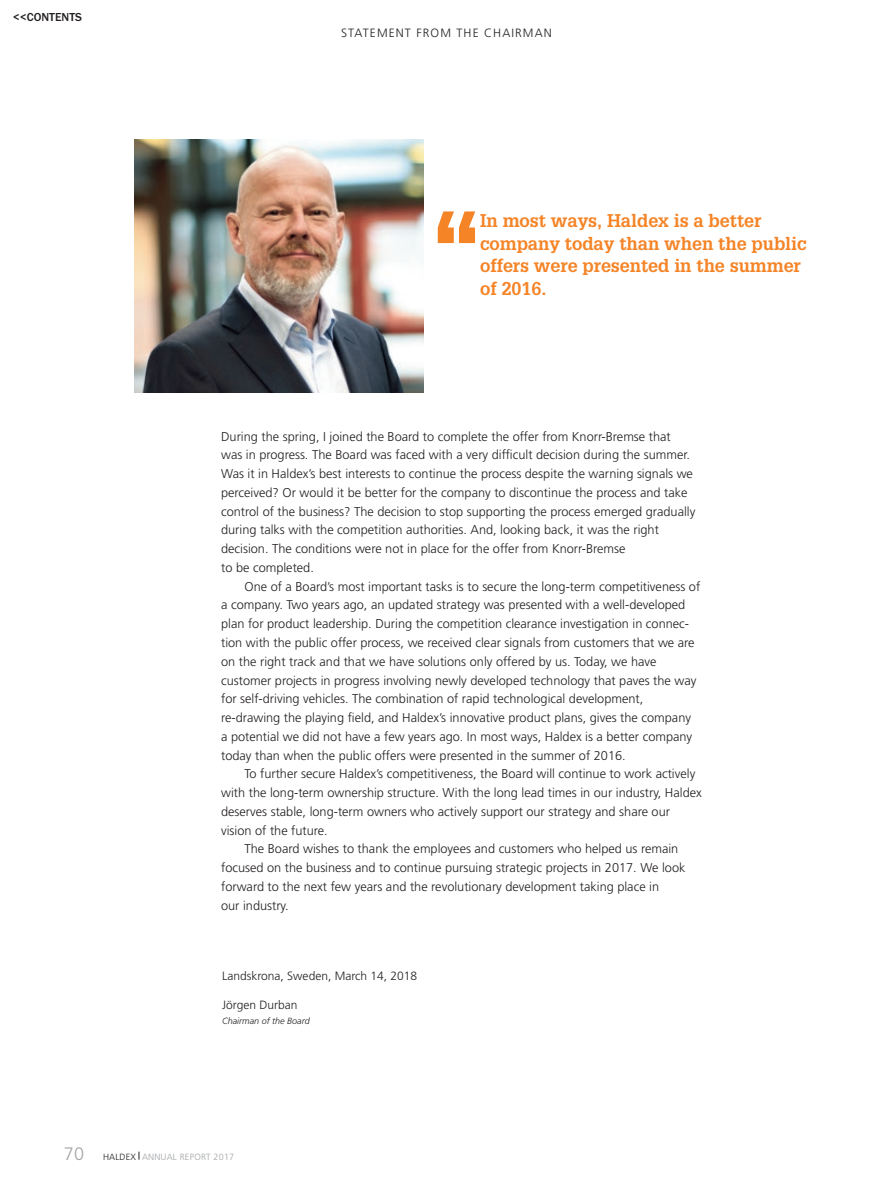
<style>
.page{position:relative;width:893px;height:1191px;background:#fff}
.page>*{position:absolute;margin:0;border:0;box-sizing:border-box;transform-origin:0 0}
.t1{font:700 117.9px "Glypha LT Std";color:#f58427}
.t2{font:700 18px/22.5px "Glypha LT Std";letter-spacing:-.005em;color:#f58427}
.t3{font:300 18px "Frutiger LT";color:#a1a3a6}
.t4{font:300 12.75px/18.8px "Frutiger LT";color:#231f20}
.t5{font:300 12px "Frutiger LT";color:#231f20}
.t6{font:300 12px "Frutiger LT";letter-spacing:.09em;color:#231f20}
.t7{font:500 12px "ITC Franklin Gothic Std";color:#231f20}
.t8{font:300 9px "Frutiger LT";letter-spacing:.02em;color:#a1a3a6}
.t9{font:italic 300 9px "Frutiger LT Std";color:#231f20}
.s1{color:#231f20}
</style>
<div class="page">
<img style="left:135px;top:139px;width:288px;height:253px">
<p class="t7" style="left:13px;top:10px;width:71px">&lt;&lt;CONTENTS</p>
<p class="t6" style="left:341px;top:26px;width:212px">STATEMENT FROM THE CHAIRMAN</p>
<h1 class="t1" style="left:483px;top:272px;width:55px;rotate:-180deg">’’</h1>
<h2 class="t2" style="left:480px;top:209px;width:328px">In most ways, Haldex is a better company today than when the public offers were presented in the summer of 2016.</h2>
<p class="t4" style="left:221px;top:427px;width:476px">During the spring, I joined the Board to complete the offer from Knorr-Bremse that<br>was in progress. The Board was faced with a very difficult decision during the summer.<br>Was it in Haldex’s best interests to continue the process despite the warning signals we perceived? Or would it be better for the company to discontinue the process and take control of the business? The decision to stop supporting the process emerged gradually during talks with the competition authorities. And, looking back, it was the right decision. The conditions were not in place for the offer from Knorr-Bremse<br>to be completed.</p>
<p class="t4" style="left:221px;top:577px;width:481px;text-indent:23px">One of a Board’s most important tasks is to secure the long-term competitiveness of a company. Two years ago, an updated strategy was presented with a well-developed plan for product leadership. During the competition clearance investigation in connec&shy;tion with the public offer process, we received clear signals from customers that we are on the right track and that we have solutions only offered by us. Today, we have customer projects in progress involving newly developed technology that paves the way for self-driving vehicles. The combination of rapid technological development, re-drawing the playing field, and Haldex’s innovative product plans, gives the company a potential we did not have a few years ago. In most ways, Haldex is a better company today than when the public offers were presented in the summer of 2016.</p>
<p class="t4" style="left:244px;top:764px;width:452px">To further secure Haldex’s competitiveness, the Board will continue to work actively</p>
<p class="t4" style="left:221px;top:783px;width:482px">with the long-term ownership structure. With the long lead times in our industry, Haldex</p>
<p class="t4" style="left:221px;top:802px;width:450px">deserves stable, long-term owners who actively support our strategy and share our</p>
<p class="t4" style="left:221px;top:821px;width:108px">vision of the future.</p>
<p class="t4" style="left:244px;top:839px;width:435px">The Board wishes to thank the employees and customers who helped us remain</p>
<p class="t4" style="left:221px;top:858px;width:466px">focused on the business and to continue pursuing strategic projects in 2017. We look</p>
<p class="t4" style="left:221px;top:877px;width:440px">forward to the next few years and the revolutionary development taking place in</p>
<p class="t4" style="left:221px;top:896px;width:69px">our industry.</p>
<p class="t5" style="left:222px;top:969px;width:196px">Landskrona, Sweden, March 14, 2018</p>
<p class="t5" style="left:222px;top:997px;width:77px">Jörgen Durban</p>
<p class="t9" style="left:222px;top:1015px;width:89px">Chairman of the Board</p>
<h2 class="t3" style="left:64px;top:1143px;width:22px">70</h2>
<p class="t8" style="left:103px;top:1151px;width:133px"><span class="s1">HALDEX</span> ANNUAL REPORT 2017</p>
</div>
